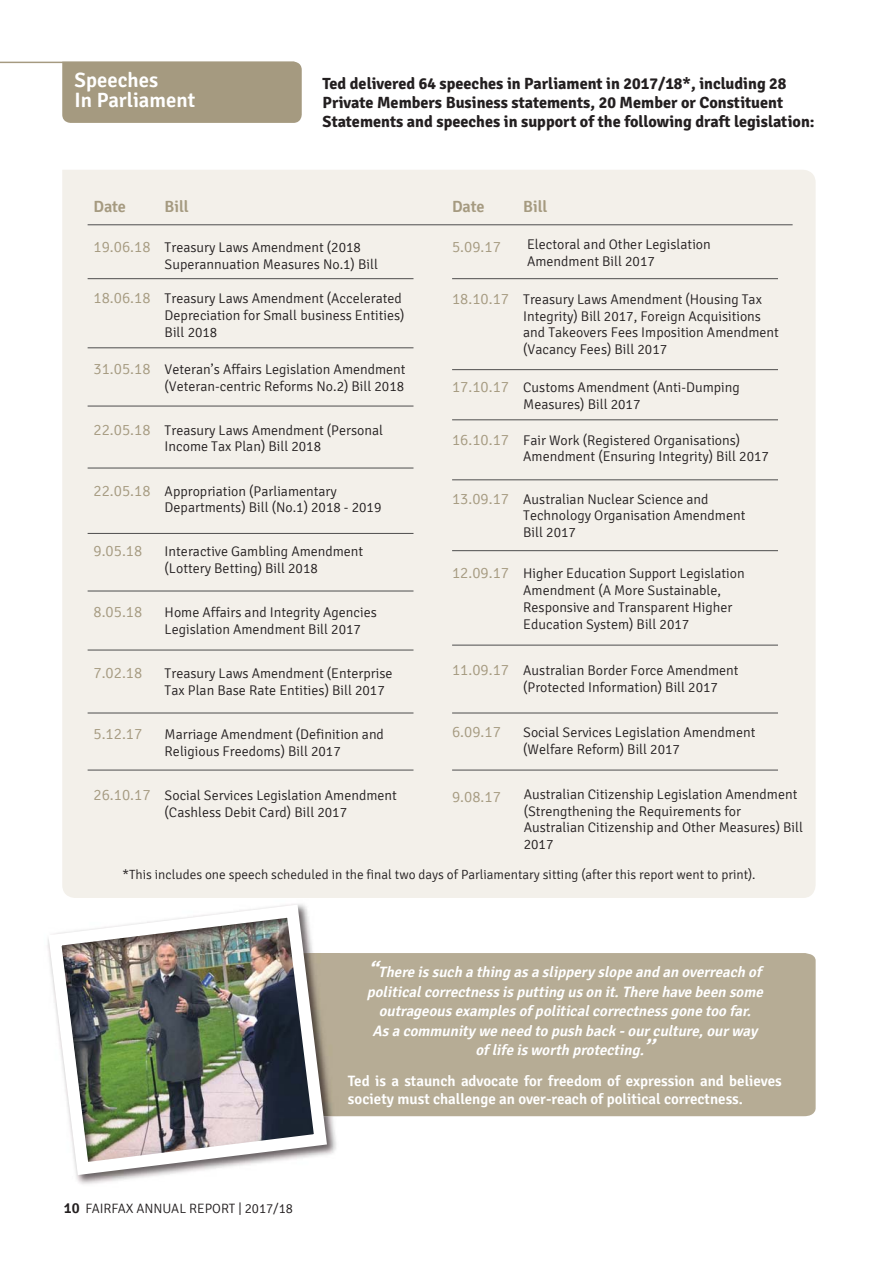
<style>
.page{position:relative;width:893px;height:1263px;background:#fff}
.page>*{position:absolute;margin:0;border:0;box-sizing:border-box;transform-origin:0 0}
.t1{font:600 20.7px/20.5px "Signika";color:#fff}
.t2{font:700 16.2px/19.5px "Signika";color:#231f20}
.t3{font:600 16.2px "Signika";letter-spacing:-.005em;color:#a59a80}
.t4{font:300 15.45px "Signika";color:#a59a80}
.t5{font:italic 600 15px/19.5px "Signika";color:#fff;text-align:center}
.t6{font:600 15px/18px "Signika";color:#fff}
.t7{font:300 13.95px/16.8px "Signika";color:#231f20}
.t8{font:300 13.5px "Signika";color:#231f20}
.t9{font:300 13.35px "Signika";color:#231f20}
.s1{font-size:15.45px;color:#a59a80}
.s2{font-weight:600;font-size:15px}
.s3{font-size:21px}
</style>
<div class="page">
<div style="left:62px;top:170px;width:753px;height:728px;background:#f3f0ea"></div>
<hr style="left:88px;top:225px;width:704px;height:1px;background:#4d4d4d">
<div style="left:62px;top:62px;width:240px;height:61px;background:#a59a80"></div>
<hr style="left:0;top:62px;width:295px;height:1px;background:#a59a80">
<div style="left:340px;top:953px;width:475px;height:163px;background:#b6ac95"></div>
<img style="left:47px;top:904px;width:286px;height:278px">
<hr style="left:88px;top:348px;width:325px;height:1px;background:#4d4d4d">
<hr style="left:88px;top:406px;width:325px;height:1px;background:#4d4d4d">
<hr style="left:88px;top:468px;width:325px;height:1px;background:#4d4d4d">
<hr style="left:88px;top:533px;width:325px;height:1px;background:#4d4d4d">
<hr style="left:88px;top:591px;width:325px;height:1px;background:#4d4d4d">
<hr style="left:88px;top:650px;width:325px;height:1px;background:#4d4d4d">
<hr style="left:88px;top:713px;width:325px;height:1px;background:#4d4d4d">
<hr style="left:88px;top:770px;width:325px;height:1px;background:#4d4d4d">
<hr style="left:88px;top:278px;width:325px;height:1px;background:#4d4d4d">
<hr style="left:452px;top:278px;width:326px;height:1px;background:#4d4d4d">
<hr style="left:452px;top:369px;width:326px;height:1px;background:#4d4d4d">
<hr style="left:452px;top:420px;width:326px;height:1px;background:#4d4d4d">
<hr style="left:452px;top:480px;width:326px;height:1px;background:#4d4d4d">
<hr style="left:452px;top:550px;width:326px;height:1px;background:#4d4d4d">
<hr style="left:452px;top:645px;width:326px;height:1px;background:#4d4d4d">
<hr style="left:452px;top:713px;width:326px;height:1px;background:#4d4d4d">
<hr style="left:452px;top:770px;width:326px;height:1px;background:#4d4d4d">
<h1 class="t1" style="left:75px;top:70px;width:122px">Speeches<br>In Parliament</h1>
<p class="t2" style="left:323px;top:74px;width:493px">Ted delivered 64 speeches in Parliament in 2017/18*, including 28<br>Private Members Business statements, 20 Member or Constituent<br>Statements and speeches in support of the following draft legislation:</p>
<p class="t3" style="left:94px;top:197px;width:34px">Date</p>
<p class="t3" style="left:165px;top:197px;width:26px">Bill</p>
<p class="t3" style="left:452px;top:197px;width:34px">Date</p>
<p class="t3" style="left:523px;top:197px;width:26px">Bill</p>
<p class="t7" style="left:165px;top:239px;width:215px;text-indent:-71px"><span class="s1">19.06.18</span> Treasury Laws Amendment (2018<br>Superannuation Measures No.1) Bill</p>
<p class="t4" style="left:452px;top:238px;width:50px">5.09.17</p>
<p class="t7" style="left:527px;top:236px;width:185px">Electoral and Other Legislation<br>Amendment Bill 2017</p>
<p class="t7" style="left:165px;top:290px;width:241px;text-indent:-71px"><span class="s1">18.06.18</span> Treasury Laws Amendment (Accelerated<br>Depreciation for Small business Entities)<br>Bill 2018</p>
<p class="t4" style="left:452px;top:289px;width:59px">18.10.17</p>
<p class="t7" style="left:523px;top:291px;width:257px">Treasury Laws Amendment (Housing Tax Integrity) Bill 2017, Foreign Acquisitions and Takeovers Fees Imposition Amendment (Vacancy Fees) Bill 2017</p>
<p class="t7" style="left:94px;top:361px;width:314px;text-align:right"><span class="s1">31.05.18</span> Veteran’s Affairs Legislation Amendment (Veteran-centric Reforms No.2) Bill 2018</p>
<p class="t7" style="left:523px;top:379px;width:218px;text-indent:-71px"><span class="s1">17.10.17</span> Customs Amendment (Anti-Dumping<br>Measures) Bill 2017</p>
<p class="t7" style="left:165px;top:422px;width:220px;text-indent:-71px"><span class="s1">22.05.18</span> Treasury Laws Amendment (Personal<br>Income Tax Plan) Bill 2018</p>
<p class="t7" style="left:523px;top:432px;width:247px;text-indent:-71px"><span class="s1">16.10.17</span> Fair Work (Registered Organisations)<br>Amendment (Ensuring Integrity) Bill 2017</p>
<p class="t7" style="left:165px;top:483px;width:218px;text-indent:-71px"><span class="s1">22.05.18</span> Appropriation (Parliamentary<br>Departments) Bill (No.1) 2018 - 2019</p>
<p class="t7" style="left:523px;top:491px;width:224px;text-indent:-71px"><span class="s1">13.09.17</span> Australian Nuclear Science and<br>Technology Organisation Amendment<br>Bill 2017</p>
<p class="t7" style="left:523px;top:565px;width:223px;text-indent:-71px"><span class="s1">12.09.17</span> Higher Education Support Legislation Amendment (A More Sustainable, Responsive and Transparent Higher Education System) Bill 2017</p>
<p class="t4" style="left:94px;top:542px;width:50px">9.05.18</p>
<p class="t7" style="left:165px;top:543px;width:200px">Interactive Gambling Amendment (Lottery Betting) Bill 2018</p>
<p class="t4" style="left:94px;top:603px;width:50px">8.05.18</p>
<p class="t7" style="left:165px;top:604px;width:214px">Home Affairs and Integrity Agencies<br>Legislation Amendment Bill 2017</p>
<p class="t4" style="left:94px;top:664px;width:50px">7.02.18</p>
<p class="t7" style="left:165px;top:665px;width:229px">Treasury Laws Amendment (Enterprise<br>Tax Plan Base Rate Entities) Bill 2017</p>
<p class="t4" style="left:94px;top:724px;width:50px">5.12.17</p>
<p class="t7" style="left:165px;top:726px;width:221px">Marriage Amendment (Definition and<br>Religious Freedoms) Bill 2017</p>
<p class="t7" style="left:165px;top:787px;width:234px;text-indent:-71px"><span class="s1">26.10.17</span> Social Services Legislation Amendment (Cashless Debit Card) Bill 2017</p>
<p class="t7" style="left:523px;top:663px;width:217px;text-indent:-71px"><span class="s1">11.09.17</span> Australian Border Force Amendment (Protected Information) Bill 2017</p>
<p class="t4" style="left:452px;top:722px;width:50px">6.09.17</p>
<p class="t7" style="left:523px;top:724px;width:234px">Social Services Legislation Amendment (Welfare Reform) Bill 2017</p>
<p class="t4" style="left:452px;top:788px;width:50px">9.08.17</p>
<p class="t7" style="left:524px;top:786px;width:281px">Australian Citizenship Legislation Amendment (Strengthening the Requirements for Australian Citizenship and Other Measures) Bill 2017</p>
<p class="t9" style="left:123px;top:866px;width:634px">*This includes one speech scheduled in the final two days of Parliamentary sitting (after this report went to print).</p>
<p class="t8" style="left:64px;top:1201px;width:231px"><span class="s2">10</span> FAIRFAX ANNUAL REPORT | 2017/18</p>
<p class="t5" style="left:367px;top:963px;width:401px"><span class="s3">“</span>There issuch a thing asa slippery slope and an overreach of politicalcorrectnessisputting uson it.There have been some outrageousexamplesof politicalcorrectnessgone too far.<br>Asa community we need to push back -ourculture,ourway of life isworth protecting.<span class="s3">’’</span></p>
<p class="t6" style="left:348px;top:1072px;width:435px">Ted is a staunch advocate for freedom of expression and believes society must challenge an over-reach of political correctness.</p>
</div>
